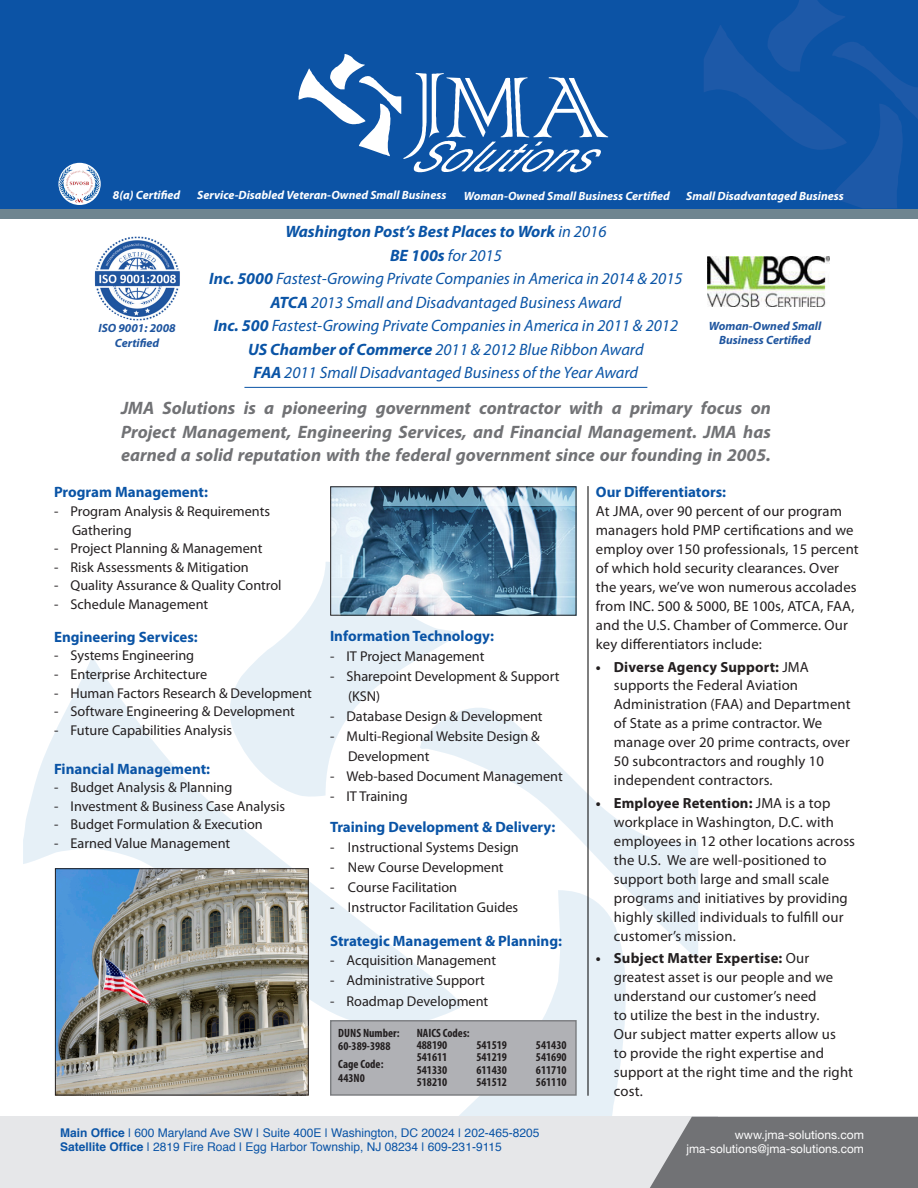
<style>
.page{position:relative;width:918px;height:1188px;background:#fff}
.page>*{position:absolute;margin:0;border:0;box-sizing:border-box;transform-origin:0 0}
.t1{font:italic 700 18px/23.7px "Myriad Pro";color:#717275;text-align:justify}
.t2{font:italic 16.5px "Myriad Pro";color:#0a54a6}
.t3{font:italic 700 16.5px "Myriad Pro";color:#0a54a6}
.t4{font:700 15px "Myriad Pro";color:#0a54a6}
.t5{font:14.7px/18.9px "Myriad Pro";letter-spacing:.01em;color:#231f20}
.t6{font:14.25px/20px "Myriad Pro";color:#231f20}
.t7{font:12px "Helvetica";color:#0a54a6}
.t8{font:700 condensed 12px/13.5px "Myriad Pro";color:#231f20}
.t9{font:italic 700 12px "Myriad Pro";color:#fff}
.t10{font:italic 700 12px/15px "Myriad Pro";color:#1f559f;text-align:center}
.t11{font:12px "Helvetica Neue";color:#fff}
.s1{font-weight:400}
.s2{font-weight:700}
</style>
<div class="page">
<svg style="left:23px;top:562px;width:675px;height:555px"></svg>
<div style="left:1px;top:204px;width:917px;height:14px;background:#6f8590"></div>
<div style="left:1px;top:0;width:917px;height:208px;background:#0c53a5"></div>
<svg style="left:704px;top:0;width:214px;height:208px"></svg>
<svg style="left:299px;top:54px;width:309px;height:119px"></svg>
<img style="left:57px;top:870px;width:250px;height:223px">
<div style="left:55px;top:868px;width:254px;height:227px;border:1px solid #231f20"></div>
<img style="left:332px;top:488px;width:242px;height:126px">
<div style="left:330px;top:486px;width:246px;height:130px;border:1px solid #231f20"></div>
<div style="left:330px;top:1020px;width:247px;height:76px;background:#b0b1b5;border:1px solid #7c7e81"></div>
<hr style="left:588px;top:486px;width:1px;height:610px;background:#000">
<div style="left:1px;top:1117px;width:717px;height:71px;background:#e6e7e9"></div>
<svg style="left:650px;top:1117px;width:268px;height:71px;background:#7a7b7e"></svg>
<hr style="left:244px;top:387px;width:403px;height:1px;background:#0a54a6">
<img style="left:58px;top:163px;width:43px;height:42px;border-radius:21px">
<img style="left:708px;top:257px;width:122px;height:49px">
<img style="left:94px;top:236px;width:86px;height:85px">
<p class="t9" style="left:113px;top:187px;width:69px">8(a) Certified</p>
<p class="t9" style="left:197px;top:187px;width:251px">Service-Disabled Veteran-Owned Small Business</p>
<p class="t9" style="left:464px;top:188px;width:207px">Woman-Owned Small Business Certified</p>
<p class="t9" style="left:686px;top:188px;width:159px">Small Disadvantaged Business</p>
<p class="t3" style="left:285px;top:221px;width:323px">Washington Post’s Best Places to Work <span class="s1">in 2016</span></p>
<p class="t2" style="left:390px;top:245px;width:113px"><span class="s2">BE 100s</span> for 2015</p>
<p class="t2" style="left:209px;top:268px;width:475px"><span class="s2">Inc. 5000</span> Fastest-Growing Private Companies in America in 2014 &amp; 2015</p>
<p class="t2" style="left:270px;top:292px;width:353px"><span class="s2">ATCA</span> 2013 Small and Disadvantaged Business Award</p>
<p class="t2" style="left:214px;top:315px;width:466px"><span class="s2">Inc. 500</span> Fastest-Growing Private Companies in America in 2011 &amp; 2012</p>
<p class="t2" style="left:248px;top:339px;width:397px"><span class="s2">US Chamber of Commerce</span> 2011 &amp; 2012 Blue Ribbon Award</p>
<p class="t2" style="left:254px;top:362px;width:386px"><span class="s2">FAA</span> 2011 Small Disadvantaged Business of the Year Award</p>
<p class="t10" style="left:98px;top:320px;width:79px">ISO 9001: 2008<br>Certified</p>
<p class="t10" style="left:709px;top:318px;width:114px;line-height:14.4px">Woman-Owned Small<br>Business Certified</p>
<p class="t1" style="left:121px;top:396px;width:651px">JMA Solutions is a pioneering government contractor with a primary focus on Project Management, Engineering Services, and Financial Management. JMA has earned a solid reputation with the federal government since our founding in 2005.</p>
<p class="t4" style="left:54px;top:483px;width:156px">Program Management:</p>
<p class="t6" style="left:72px;top:502px;width:200px;line-height:18.6px;text-indent:-18px">- Program Analysis &amp; Requirements<br>Gathering</p>
<p class="t6" style="left:54px;top:538px;width:210px">- Project Planning &amp; Management</p>
<p class="t6" style="left:54px;top:557px;width:196px">- Risk Assessments &amp; Mitigation</p>
<p class="t6" style="left:54px;top:575px;width:229px">- Quality Assurance &amp; Quality Control</p>
<p class="t6" style="left:54px;top:594px;width:156px">- Schedule Management</p>
<p class="t4" style="left:54px;top:627px;width:145px">Engineering Services:</p>
<p class="t6" style="left:54px;top:645px;width:142px">- Systems Engineering</p>
<p class="t6" style="left:54px;top:664px;width:155px">- Enterprise Architecture</p>
<p class="t6" style="left:54px;top:683px;width:260px">- Human Factors Research &amp; Development</p>
<p class="t6" style="left:54px;top:701px;width:242px">- Software Engineering &amp; Development</p>
<p class="t6" style="left:54px;top:720px;width:180px">- Future Capabilities Analysis</p>
<p class="t4" style="left:54px;top:759px;width:158px">Financial Management:</p>
<p class="t6" style="left:54px;top:777px;width:180px">- Budget Analysis &amp; Planning</p>
<p class="t6" style="left:54px;top:796px;width:233px">- Investment &amp; Business Case Analysis</p>
<p class="t6" style="left:54px;top:814px;width:210px">- Budget Formulation &amp; Execution</p>
<p class="t6" style="left:54px;top:833px;width:178px">- Earned Value Management</p>
<p class="t4" style="left:596px;top:483px;width:132px">Our Differentiators:</p>
<p class="t5" style="left:596px;top:502px;width:264px">At JMA, over 90 percent of our program managers hold PMP certifications and we employ over 150 professionals, 15 percent of which hold security clearances. Over the years, we’ve won numerous accolades from INC. 500 &amp; 5000, BE 100s, ATCA, FAA, and the U.S. Chamber of Commerce. Our key differentiators include:</p>
<p class="t5" style="left:614px;top:657px;width:238px;text-indent:-18px"><span class="s2">• Diverse Agency Support:</span> JMA supports the Federal Aviation<br>Administration (FAA) and Department of State as a prime contractor. We manage over 20 prime contracts, over<br>50 subcontractors and roughly 10 independent contractors.</p>
<p class="t5" style="left:614px;top:793px;width:243px;text-indent:-18px"><span class="s2">• Employee Retention:</span> JMA is a top workplace in Washington, D.C. with employees in 12 other locations across the U.S. We are well-positioned to support both large and small scale programs and initiatives by providing highly skilled individuals to fulfill our customer’s mission.</p>
<p class="t5" style="left:614px;top:948px;width:241px;text-indent:-18px"><span class="s2">• Subject Matter Expertise:</span> Our greatest asset is our people and we understand our customer’s need<br>to utilize the best in the industry.<br>Our subject matter experts allow us<br>to provide the right expertise and support at the right time and the right cost.</p>
<p class="t4" style="left:330px;top:627px;width:165px">Information Technology:</p>
<p class="t6" style="left:330px;top:646px;width:156px">- IT Project Management</p>
<p class="t6" style="left:348px;top:666px;width:213px;text-indent:-18px">- Sharepoint Development &amp; Support (KSN)</p>
<p class="t6" style="left:330px;top:706px;width:214px">- Database Design &amp; Development</p>
<p class="t6" style="left:348px;top:726px;width:193px;text-indent:-18px">- Multi-Regional Website Design &amp;<br>Development</p>
<p class="t6" style="left:330px;top:766px;width:234px">- Web-based Document Management</p>
<p class="t6" style="left:330px;top:786px;width:79px">- IT Training</p>
<p class="t4" style="left:330px;top:817px;width:227px">Training Development &amp; Delivery:</p>
<p class="t6" style="left:330px;top:837px;width:190px">- Instructional Systems Design</p>
<p class="t6" style="left:330px;top:857px;width:175px">- New Course Development</p>
<p class="t6" style="left:330px;top:877px;width:129px">- Course Facilitation</p>
<p class="t6" style="left:330px;top:897px;width:190px">- Instructor Facilitation Guides</p>
<p class="t4" style="left:330px;top:931px;width:234px">Strategic Management &amp; Planning:</p>
<p class="t6" style="left:330px;top:951px;width:168px">- Acquisition Management</p>
<p class="t6" style="left:330px;top:970px;width:156px">- Administrative Support</p>
<p class="t6" style="left:330px;top:991px;width:160px">- Roadmap Development</p>
<p class="t8" style="left:338px;top:1026px;width:63px">DUNS Number:<br>60-389-3988</p>
<p class="t8" style="left:338px;top:1056px;width:47px;line-height:14.4px">Cage Code:<br>443N0</p>
<p class="t8" style="left:417px;top:1026px;width:54px">NAICS Codes:</p>
<p class="t8" style="left:417px;top:1038px;width:32px">488190</p>
<p class="t8" style="left:417px;top:1050px;width:32px">541611</p>
<p class="t8" style="left:417px;top:1063px;width:32px">541330</p>
<p class="t8" style="left:417px;top:1075px;width:32px">518210</p>
<p class="t8" style="left:476px;top:1038px;width:32px">541519</p>
<p class="t8" style="left:476px;top:1050px;width:32px">541219</p>
<p class="t8" style="left:476px;top:1063px;width:32px">611430</p>
<p class="t8" style="left:476px;top:1075px;width:32px">541512</p>
<p class="t8" style="left:536px;top:1038px;width:32px">541430</p>
<p class="t8" style="left:536px;top:1050px;width:32px">541690</p>
<p class="t8" style="left:536px;top:1063px;width:32px">611710</p>
<p class="t8" style="left:536px;top:1075px;width:32px">561110</p>
<p class="t7" style="left:60px;top:1123px;width:481px"><span class="s2">Main Office</span> | 600 Maryland Ave SW | Suite 400E | Washington, DC 20024 | 202-465-8205</p>
<p class="t7" style="left:60px;top:1137px;width:443px"><span class="s2">Satellite Office</span> | 2819 Fire Road | Egg Harbor Township, NJ 08234 | 609-231-9115</p>
<p class="t11" style="left:735px;top:1126px;width:131px">www.jma-solutions.com</p>
<p class="t11" style="left:687px;top:1140px;width:179px">jma-solutions@jma-solutions.com</p>
</div>
